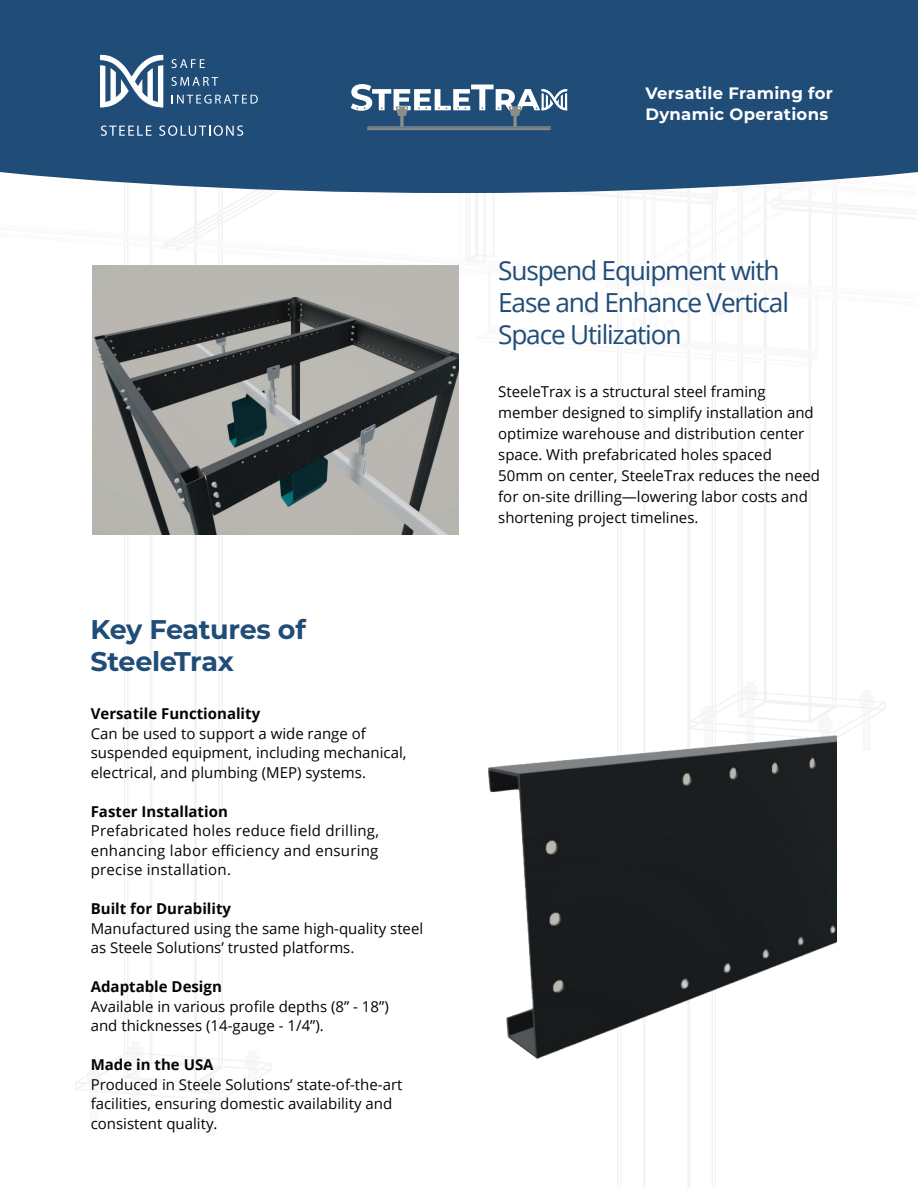
<style>
.page{position:relative;width:918px;height:1188px;background:#fff}
.page>*{position:absolute;margin:0;border:0;box-sizing:border-box;transform-origin:0 0}
.t1{font:700 27px/32.4px "Montserrat";letter-spacing:-.01em;color:#204c78}
.t2{font:26.25px/32.4px "Open Sans";letter-spacing:-.045em;color:#204c78}
.t3{font:700 16.5px/21px "Montserrat";letter-spacing:.015em;color:#fff}
.t4{font:15px/19.5px "Open Sans";color:#040503}
.t5{font:700 15px "Open Sans";color:#040503}
</style>
<div class="page">
<div style="left:0;top:0;width:918px;height:193px;background:#204c78"></div>
<svg style="left:100px;top:55px;width:63px;height:53px"></svg>
<svg style="left:101px;top:125px;width:51px;height:11px"></svg>
<svg style="left:159px;top:125px;width:84px;height:11px"></svg>
<svg style="left:171px;top:59px;width:34px;height:9px"></svg>
<svg style="left:171px;top:77px;width:47px;height:9px"></svg>
<svg style="left:172px;top:95px;width:86px;height:9px"></svg>
<img style="left:93px;top:266px;width:366px;height:269px">
<svg style="left:351px;top:84px;width:216px;height:46px"></svg>
<img style="left:488px;top:686px;width:349px;height:387px">
<h1 class="t1" style="left:91px;top:611px;width:217px">Key Features of<br>SteeleTrax</h1>
<p class="t5" style="left:91px;top:703px;width:171px">Versatile Functionality</p>
<p class="t4" style="left:91px;top:723px;width:317px">Can be used to support a wide range of suspended equipment, including mechanical, electrical, and plumbing (MEP) systems.</p>
<p class="t5" style="left:91px;top:800px;width:139px">Faster Installation</p>
<p class="t4" style="left:91px;top:820px;width:290px;text-align:justify">Prefabricated holes reduce field drilling, enhancing labor efficiency and ensuring precise installation.</p>
<p class="t5" style="left:91px;top:898px;width:142px">Built for Durability</p>
<p class="t4" style="left:91px;top:918px;width:334px">Manufactured using the same high-quality steel as Steele Solutions’ trusted platforms.</p>
<p class="t5" style="left:91px;top:976px;width:133px">Adaptable Design</p>
<p class="t4" style="left:91px;top:996px;width:300px">Available in various profile depths (8” - 18”) and thicknesses (14-gauge - 1/4”).</p>
<p class="t5" style="left:91px;top:1054px;width:124px">Made in the USA</p>
<p class="t4" style="left:91px;top:1074px;width:313px">Produced in Steele Solutions’ state-of-the-art facilities, ensuring domestic availability and consistent quality.</p>
<p class="t3" style="left:646px;top:82px;width:189px">Versatile Framing for<br>Dynamic Operations</p>
<h2 class="t2" style="left:498px;top:253px;width:292px">Suspend Equipment with<br>Ease and Enhance Vertical<br>Space Utilization</h2>
<p class="t4" style="left:498px;top:381px;width:323px;line-height:21px">SteeleTrax is a structural steel framing member designed to simplify installation and optimize warehouse and distribution center space. With prefabricated holes spaced 50mm on center, SteeleTrax reduces the need for on-site drilling—lowering labor costs and shortening project timelines.</p>
</div>
